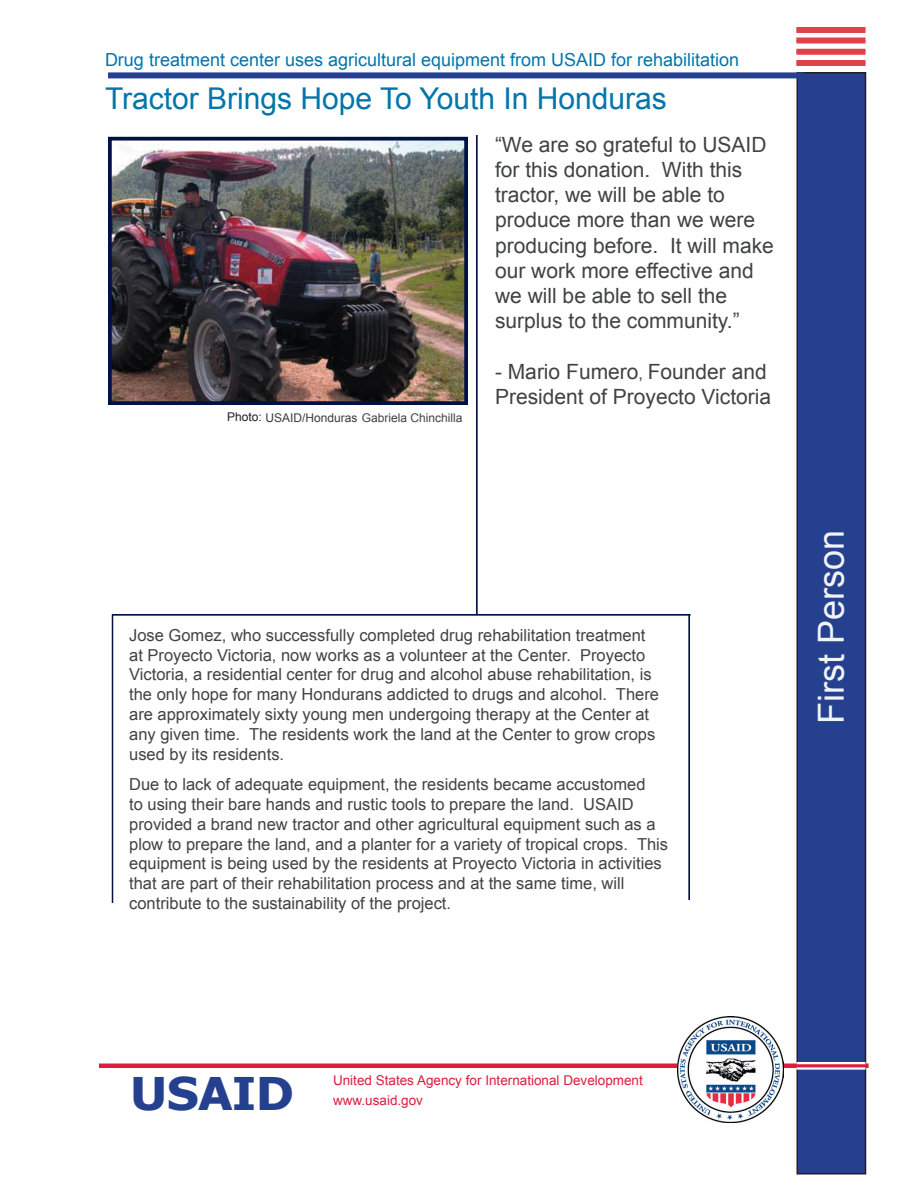
<style>
.page{position:relative;width:918px;height:1188px;background:#fff}
.page>*{position:absolute;margin:0;border:0;box-sizing:border-box;transform-origin:0 0}
.t1{font:700 45px "Tahoma";color:#25408f;scale:1.1 1}
.t2{font:36px "Arial";color:#f2f3f4}
.t3{font:30px "Arial";color:#0375ab}
.t4{font:21px/25.2px "Arial";color:#414243}
.Impact{font:18px "Arial";color:#0375ab}
.t5{font:16.5px/19.8px "Arial";color:#414243}
.t6{font:13.5px "Arial";color:#dc1e3e}
.t7{font:12px "Arial";color:#414243}
.s1{color:#231f20}
.s2{color:#3d3d3e}
.s3{font-size:16.5px}
</style>
<div class="page">
<div style="left:797px;top:73px;width:69px;height:1101px;background:#25408f"></div>
<div style="left:796px;top:72px;width:70px;height:1102px;border:2px solid #231f20"></div>
<div style="left:108px;top:72px;width:697px;height:6px;background:#25408f"></div>
<hr style="left:99px;top:1064px;width:769px;height:4px;background:#dc1e3e">
<hr style="left:796px;top:1067px;width:70px;height:3px;background:#fff">
<hr style="left:476px;top:135px;width:2px;height:480px;background:#001143">
<hr style="left:112px;top:614px;width:578px;height:2px;background:#001143">
<hr style="left:112px;top:615px;width:1px;height:288px;background:#001143">
<hr style="left:688px;top:614px;width:2px;height:286px;background:#001143">
<img style="left:677px;top:1017px;width:106px;height:106px">
<div style="left:796px;top:60px;width:70px;height:6px;background:#df424b"></div>
<div style="left:796px;top:49px;width:69px;height:6px;background:#df424b"></div>
<div style="left:796px;top:38px;width:69px;height:6px;background:#df424b"></div>
<div style="left:796px;top:27px;width:69px;height:6px;background:#df424b"></div>
<hr style="left:796px;top:1062px;width:69px;height:2px;background:#fff">
<img style="left:113px;top:142px;width:350px;height:258px">
<div style="left:108px;top:137px;width:360px;height:268px;border:4px solid #001143"></div>
<p class="Impact" style="left:105px;top:47px;width:636px">Drug treatment center uses agricultural equipment from USAID for rehabilitation</p>
<p class="t3" style="left:105px;top:78px;width:563px">Tractor Brings Hope To Youth In Honduras</p>
<p class="t7" style="left:227px;top:409px;width:237px"><span class="s1">Photo:</span> <span class="s2">USAID/Honduras</span> Gabriela Chinchilla</p>
<p class="t4" style="left:495px;top:132px;width:280px">“We are so grateful to USAID for this donation. With this tractor, we will be able to produce more than we were producing before. It will make our work more effective and we will be able to sell the surplus to the community.”</p>
<p class="t4" style="left:495px;top:359px;width:278px">- Mario Fumero<span class="s3">,</span> Founder and<br>President of Proyecto Victoria</p>
<p class="t5" style="left:129px;top:625px;width:531px">Jose Gomez, who successfully completed drug rehabilitation treatment at Proyecto Victoria, now works as a volunteer at the Center. Proyecto Victoria, a residential center for drug and alcohol abuse rehabilitation, is the only hope for many Hondurans addicted to drugs and alcohol. There are approximately sixty young men undergoing therapy at the Center at any given time. The residents work the land at the Center to grow crops used by its residents.</p>
<p class="t5" style="left:129px;top:774px;width:540px">Due to lack of adequate equipment, the residents became accustomed<br>to using their bare hands and rustic tools to prepare the land. USAID provided a brand new tractor and other agricultural equipment such as a plow to prepare the land, and a planter for a variety of tropical crops. This equipment is being used by the residents at Proyecto Victoria in activities that are part of their rehabilitation process and at the same time, will contribute to the sustainability of the project.</p>
<p class="t2" style="left:806px;top:724px;width:196px;rotate:-90deg">First Person</p>
<p class="t1" style="left:131px;top:1062px;width:150px">USAID</p>
<p class="t6" style="left:333px;top:1071px;width:311px">United States Agency for International Development</p>
<p class="t6" style="left:333px;top:1091px;width:92px">www.usaid.gov</p>
</div>
